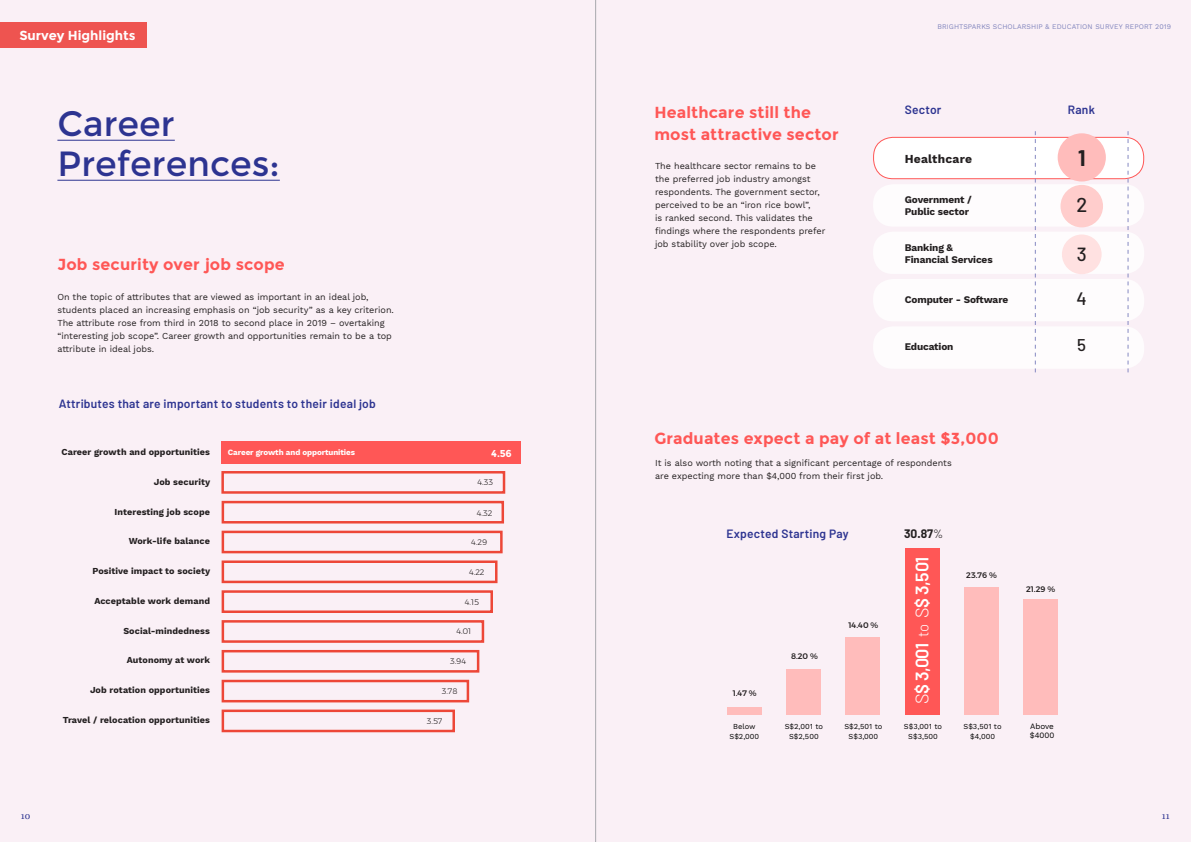
<style>
.page{position:relative;width:1191px;height:842px;background:#faf0f6}
.page>*{position:absolute;margin:0;border:0;box-sizing:border-box;transform-origin:0 0}
.t1{font:35px/40px "Montserrat";color:#2d3491}
.t2{font:700 22px "Barlow";color:#231f20}
.t3{font:500 20px "Barlow";color:#231f20}
.t4{font:500 19px "Barlow";color:#231f20}
.t5{font:600 18px "Barlow";letter-spacing:-.03em;color:#fff}
.t6{font:500 18px "Barlow";color:#231f20}
.t7{font:500 17px "Barlow";color:#231f20}
.t8{font:700 16px/22px "Montserrat";letter-spacing:.01em;color:#ff5756}
.t9{font:700 13px "Montserrat";color:#fff}
.t10{font:600 12px "Barlow";letter-spacing:.02em;color:#2d3491}
.t11{font:700 12px "Work Sans";letter-spacing:.02em;color:#231f20}
.t12{font:700 12px "Barlow";color:#231f20}
.t13{font:700 10px/12px "Work Sans";letter-spacing:-.01em;color:#231f20}
.t14{font:700 10px "Montserrat";color:#fff}
.t15{font:9px/13px "Work Sans";color:#231f20}
.t16{font:700 9px "Work Sans";letter-spacing:.01em;color:#231f20}
.t17{font:9px "Georgia";color:#2d3491}
.t18{font:300 8px "Montserrat";color:#231f20}
.t19{font:700 8px "Work Sans";letter-spacing:-.01em;color:#fff}
.t20{font:500 8px "Montserrat";color:#231f20}
.t21{font:8px/9px "Work Sans";letter-spacing:-.01em;color:#000}
.t22{font:7.5px/10px "Work Sans";color:#000;text-align:center}
.t23{font:7px "Work Sans";letter-spacing:.01em;color:#8185bd}
.s1{font-weight:400}
.s2{font-weight:300}
.s3{font-weight:300;font-size:15px}
</style>
<div class="page">
<div style="left:873px;top:184px;width:271px;height:43px;background:#fff;border-radius:20px"></div>
<div style="left:873px;top:232px;width:271px;height:42px;background:#fff;border-radius:20px"></div>
<div style="left:873px;top:279px;width:271px;height:42px;background:#fff;border-radius:20px"></div>
<div style="left:873px;top:326px;width:271px;height:43px;background:#fff;border-radius:20px"></div>
<div style="left:0;top:23px;width:146px;height:25px;background:#ee5450"></div>
<div style="left:221px;top:471px;width:284px;height:23px;border:2px solid #ed4738"></div>
<div style="left:222px;top:501px;width:282px;height:22px;border:2px solid #ed4738"></div>
<div style="left:222px;top:531px;width:280px;height:22px;border:2px solid #ed4738"></div>
<div style="left:222px;top:560px;width:275px;height:23px;border:2px solid #ed4738"></div>
<div style="left:222px;top:590px;width:271px;height:23px;border:2px solid #ed4738"></div>
<div style="left:222px;top:620px;width:262px;height:23px;border:2px solid #ed4738"></div>
<div style="left:222px;top:680px;width:247px;height:22px;border:2px solid #ed4738"></div>
<div style="left:222px;top:650px;width:257px;height:23px;border:2px solid #ed4738"></div>
<div style="left:222px;top:709px;width:233px;height:23px;border:2px solid #ed4738"></div>
<div style="left:222px;top:441px;width:299px;height:23px;background:#ff5756"></div>
<div style="left:873px;top:137px;width:270px;height:42px;background:#fff;border-radius:20px"></div>
<div style="left:873px;top:137px;width:271px;height:42px;border:1px solid #ff5756;border-radius:20px"></div>
<div style="left:1057px;top:133px;width:48px;height:48px;background:#ffbcbb;border-radius:50%"></div>
<div style="left:1060px;top:185px;width:43px;height:42px;background:#ffcdcc;border-radius:50%"></div>
<div style="left:1062px;top:234px;width:39px;height:40px;background:#ffe1e1;border-radius:50%"></div>
<svg style="left:1035px;top:131px;width:1px;height:241px"></svg>
<svg style="left:1127px;top:131px;width:1px;height:241px"></svg>
<div style="left:727px;top:707px;width:34px;height:8px;background:#ffbcbb"></div>
<div style="left:786px;top:670px;width:35px;height:45px;background:#ffbcbb"></div>
<div style="left:845px;top:637px;width:35px;height:78px;background:#ffbcbb"></div>
<div style="left:905px;top:548px;width:34px;height:167px;background:#ff5756"></div>
<div style="left:964px;top:587px;width:34px;height:128px;background:#ffbcbb"></div>
<div style="left:1023px;top:599px;width:35px;height:116px;background:#ffbcbb"></div>
<hr style="left:57px;top:140px;width:118px;height:1px;background:#2d3491">
<hr style="left:57px;top:180px;width:223px;height:1px;background:#2d3491">
<hr style="left:595px;top:0;width:1px;height:842px;background:#a8a9ad">
<h3 class="t9" style="left:19px;top:27px;width:118px">Survey Highlights</h3>
<h1 class="t1" style="left:57px;top:104px;width:224px">Career<br>Preferences:</h1>
<h3 class="t8" style="left:57px;top:254px;width:229px">Job security over job scope</h3>
<p class="t15" style="left:57px;top:290px;width:338px">On the topic of attributes that are viewed as important in an ideal job, students placed an increasing emphasis on “job security” as a key criterion.<br>The attribute rose from third in 2018 to second place in 2019 – overtaking “interesting job scope”. Career growth and opportunities remain to be a top attribute in ideal jobs.</p>
<h3 class="t10" style="left:59px;top:396px;width:319px">Attributes that are important to students to their ideal job</h3>
<p class="t16" style="left:61px;top:447px;width:150px">Career growth and opportunities</p>
<p class="t16" style="left:154px;top:476px;width:58px">Job security</p>
<p class="t16" style="left:114px;top:506px;width:97px">Interesting job scope</p>
<p class="t16" style="left:129px;top:536px;width:83px">Work-life balance</p>
<p class="t16" style="left:92px;top:566px;width:119px">Positive impact to society</p>
<p class="t16" style="left:94px;top:596px;width:117px">Acceptable work demand</p>
<p class="t16" style="left:123px;top:625px;width:88px">Social-mindedness</p>
<p class="t16" style="left:127px;top:655px;width:85px">Autonomy at work</p>
<p class="t16" style="left:90px;top:685px;width:121px">Job rotation opportunities</p>
<p class="t16" style="left:63px;top:715px;width:149px">Travel / relocation opportunities</p>
<p class="t19" style="left:228px;top:447px;width:129px">Career growth and opportunities</p>
<p class="t14" style="left:491px;top:447px;width:22px">4.56</p>
<p class="t18" style="left:477px;top:476px;width:17px">4.33</p>
<p class="t18" style="left:477px;top:507px;width:17px">4.32</p>
<p class="t18" style="left:471px;top:536px;width:17px">4.29</p>
<p class="t18" style="left:469px;top:566px;width:17px">4.22</p>
<p class="t18" style="left:465px;top:596px;width:16px">4.15</p>
<p class="t18" style="left:456px;top:625px;width:16px">4.01</p>
<p class="t18" style="left:450px;top:655px;width:17px">3.94</p>
<p class="t18" style="left:442px;top:685px;width:17px">3.78</p>
<p class="t18" style="left:427px;top:715px;width:17px">3.57</p>
<h3 class="t8" style="left:654px;top:101px;width:186px">Healthcare still the most attractive sector</h3>
<p class="t15" style="left:655px;top:159px;width:172px">The healthcare sector remains to be the preferred job industry amongst respondents. The government sector, perceived to be an “iron rice bowl”,<br>is ranked second. This validates the findings where the respondents prefer job stability over job scope.</p>
<p class="t23" style="left:937px;top:23px;width:235px">BrightSparks Scholarsrship &amp; Educatation Survevey report 2019</p>
<p class="t23" style="left:976px;top:23px;width:6px">r</p>
<p class="t23" style="left:1129px;top:23px;width:5px">e</p>
<p class="t23" style="left:1148px;top:23px;width:6px">t</p>
<h3 class="t10" style="left:904px;top:102px;width:38px">Sector</h3>
<h3 class="t10" style="left:1067px;top:102px;width:29px">Rank</h3>
<h2 class="t2" style="left:1078px;top:144px;width:9px">1</h2>
<h3 class="t3" style="left:1076px;top:192px;width:12px">2</h3>
<h3 class="t4" style="left:1076px;top:242px;width:11px">3</h3>
<h3 class="t6" style="left:1076px;top:287px;width:12px">4</h3>
<h3 class="t7" style="left:1077px;top:334px;width:10px">5</h3>
<h3 class="t11" style="left:904px;top:152px;width:69px">Healthcare</h3>
<p class="t13" style="left:904px;top:194px;width:69px">Government /<br>Public sector</p>
<p class="t13" style="left:904px;top:242px;width:89px">Banking &amp;<br>Financial Services</p>
<p class="t13" style="left:904px;top:295px;width:105px">Computer - Software</p>
<p class="t13" style="left:904px;top:341px;width:50px">Education</p>
<h3 class="t8" style="left:654px;top:427px;width:346px">Graduates expect a pay of at least $3,000</h3>
<p class="t15" style="left:655px;top:457px;width:298px">It is also worth noting that a significant percentage of respondents are expecting more than $4,000 from their first job.</p>
<h3 class="t10" style="left:726px;top:526px;width:124px">Expected Starting Pay</h3>
<p class="t20" style="left:732px;top:687px;width:25px">1.47 %</p>
<p class="t20" style="left:791px;top:650px;width:28px">8.20 %</p>
<p class="t20" style="left:848px;top:619px;width:31px">14.40 %</p>
<h3 class="t12" style="left:904px;top:526px;width:41px">30.87<span class="s1">%</span></h3>
<h3 class="t5" style="left:911px;top:704px;width:149px;rotate:-90deg"><span class="s2">S</span>$ 3,001 <span class="s3">to</span> <span class="s2">S</span>$ 3,501</h3>
<p class="t20" style="left:966px;top:569px;width:32px">23.76 %</p>
<p class="t20" style="left:1026px;top:582px;width:31px">21.29 %</p>
<p class="t22" style="left:729px;top:721px;width:31px">Below<br>S$2,000</p>
<p class="t22" style="left:785px;top:721px;width:40px">S$2,001 to<br>S$2,500</p>
<p class="t22" style="left:904px;top:721px;width:40px">S$3,001 to<br>S$3,500</p>
<p class="t22" style="left:844px;top:721px;width:39px">S$2,501 to<br>S$3,000</p>
<p class="t22" style="left:963px;top:721px;width:39px">S$3,501 to $4,000</p>
<p class="t21" style="left:1030px;top:722px;width:26px">Above $4000</p>
<p class="t17" style="left:21px;top:810px;width:11px">10</p>
<p class="t17" style="left:1161px;top:810px;width:9px">11</p>
</div>
